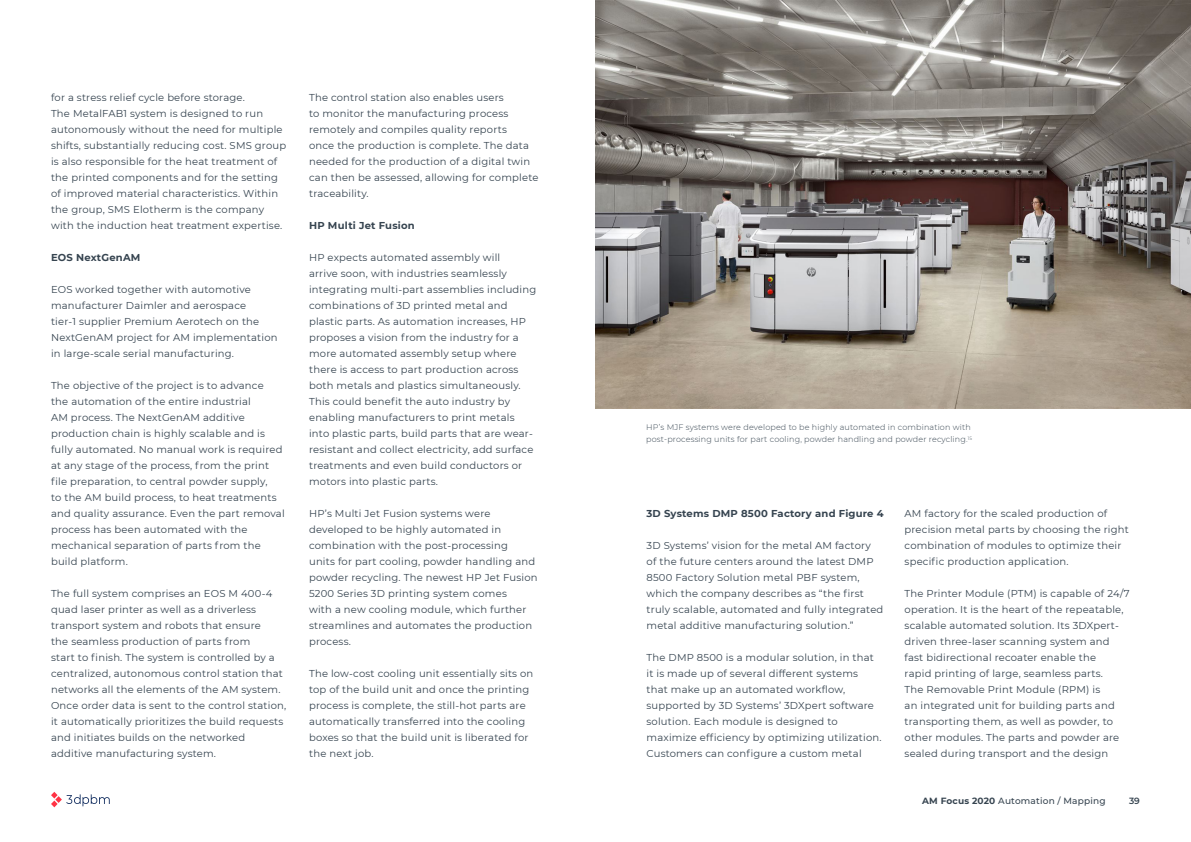
<style>
.page{position:relative;width:1191px;height:842px;background:#fff}
.page>*{position:absolute;margin:0;border:0;box-sizing:border-box;transform-origin:0 0}
.Body_Text{font:10px/16px "Montserrat";letter-spacing:.02em;color:#364450}
.Body_Text-2{font:700 10px "Montserrat";letter-spacing:.02em;color:#364450}
.t1{font:500 9px "Montserrat";letter-spacing:.02em;color:#364450}
.t2{font:600 9px "Montserrat";color:#364450}
.Body_Text-3{font:300 8px/12px "Montserrat";letter-spacing:.02em;color:#364450}
.s1{font-weight:700}
</style>
<div class="page">
<img style="left:595px;top:0;width:596px;height:408px">
<svg style="left:51px;top:792px;width:59px;height:15px"></svg>
<p class="Body_Text" style="left:51px;top:89px;width:237px">for a stress relief cycle before storage.<br>The MetalFAB1 system is designed to run autonomously without the need for multiple shifts, substantially reducing cost. SMS group is also responsible for the heat treatment of the printed components and for the setting of improved material characteristics. Within the group, SMS Elotherm is the company with the induction heat treatment expertise.</p>
<p class="Body_Text-2" style="left:51px;top:250px;width:91px">EOS NextGenAM</p>
<p class="Body_Text" style="left:51px;top:281px;width:228px">EOS worked together with automotive manufacturer Daimler and aerospace<br>tier-1 supplier Premium Aerotech on the NextGenAM project for AM implementation in large-scale serial manufacturing.</p>
<p class="Body_Text" style="left:51px;top:377px;width:235px">The objective of the project is to advance<br>the automation of the entire industrial<br>AM process. The NextGenAM additive production chain is highly scalable and is fully automated. No manual work is required at any stage of the process, from the print file preparation, to central powder supply,<br>to the AM build process, to heat treatments and quality assurance. Even the part removal process has been automated with the mechanical separation of parts from the build platform.</p>
<p class="Body_Text" style="left:51px;top:585px;width:237px">The full system comprises an EOS M 400-4 quad laser printer as well as a driverless transport system and robots that ensure<br>the seamless production of parts from<br>start to finish. The system is controlled by a centralized, autonomous control station that networks all the elements of the AM system.<br>Once order data is sent to the control station, it automatically prioritizes the build requests and initiates builds on the networked additive manufacturing system.</p>
<p class="Body_Text" style="left:309px;top:89px;width:231px">The control station also enables users<br>to monitor the manufacturing process remotely and compiles quality reports<br>once the production is complete. The data needed for the production of a digital twin can then be assessed, allowing for complete traceability.</p>
<p class="Body_Text-2" style="left:309px;top:218px;width:107px">HP Multi Jet Fusion</p>
<p class="Body_Text" style="left:309px;top:249px;width:229px">HP expects automated assembly will<br>arrive soon, with industries seamlessly integrating multi-part assemblies including combinations of 3D printed metal and plastic parts. As automation increases, HP proposes a vision from the industry for a more automated assembly setup where there is access to part production across both metals and plastics simultaneously.<br>This could benefit the auto industry by enabling manufacturers to print metals into plastic parts, build parts that are wear&shy;resistant and collect electricity, add surface treatments and even build conductors or motors into plastic parts.</p>
<p class="Body_Text" style="left:309px;top:505px;width:230px">HP’s Multi Jet Fusion systems were developed to be highly automated in combination with the post-processing<br>units for part cooling, powder handling and powder recycling. The newest HP Jet Fusion 5200 Series 3D printing system comes<br>with a new cooling module, which further streamlines and automates the production process.</p>
<p class="Body_Text" style="left:309px;top:665px;width:226px">The low-cost cooling unit essentially sits on top of the build unit and once the printing process is complete, the still-hot parts are automatically transferred into the cooling boxes so that the build unit is liberated for the next job.</p>
<p class="Body_Text-3" style="left:646px;top:421px;width:327px">HP’s MJF systems were developed to be highly automated in combination with post-processing units for part cooling, powder handling and powder recycling.<sup>15</sup></p>
<p class="Body_Text-2" style="left:646px;top:506px;width:239px">3D Systems DMP 8500 Factory and Figure 4</p>
<p class="Body_Text" style="left:646px;top:537px;width:238px">3D Systems’ vision for the metal AM factory<br>of the future centers around the latest DMP 8500 Factory Solution metal PBF system, which the company describes as “the first truly scalable, automated and fully integrated metal additive manufacturing solution.”</p>
<p class="Body_Text" style="left:646px;top:649px;width:236px">The DMP 8500 is a modular solution, in that it is made up of several different systems that make up an automated workflow, supported by 3D Systems’ 3DXpert software solution. Each module is designed to maximize efficiency by optimizing utilization.<br>Customers can configure a custom metal</p>
<p class="Body_Text" style="left:904px;top:505px;width:226px">AM factory for the scaled production of precision metal parts by choosing the right combination of modules to optimize their specific production application.</p>
<p class="Body_Text" style="left:904px;top:585px;width:227px">The Printer Module (PTM) is capable of 24/7 operation. It is the heart of the repeatable, scalable automated solution. Its 3DXpert&shy;driven three-laser scanning system and fast bidirectional recoater enable the<br>rapid printing of large, seamless parts.<br>The Removable Print Module (RPM) is<br>an integrated unit for building parts and transporting them, as well as powder, to other modules. The parts and powder are sealed during transport and the design</p>
<p class="t1" style="left:922px;top:794px;width:185px"><span class="s1">AM Focus 2020</span> Automation / Mapping</p>
<p class="t2" style="left:1129px;top:794px;width:12px">39</p>
</div>
